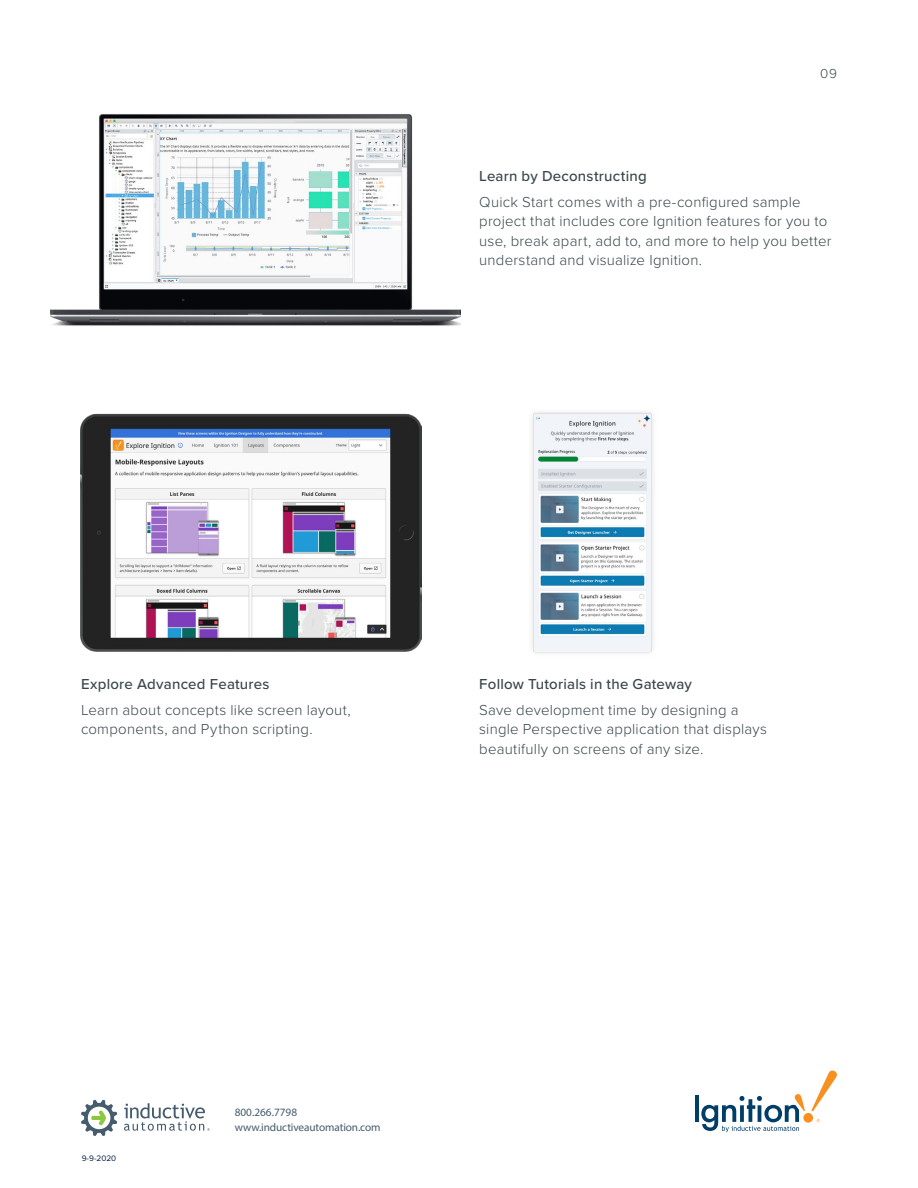
<style>
.page{position:relative;width:918px;height:1188px;background:#fff}
.page>*{position:absolute;margin:0;border:0;box-sizing:border-box;transform-origin:0 0}
.t1{font:300 15px/19.5px "Proxima Nova";letter-spacing:.015em;color:#39464b}
.t2{font:500 15px "Proxima Nova";letter-spacing:.015em;color:#39464b}
.t3{font:300 13.5px "Proxima Nova";color:#39464b}
.t4{font:11.25px/14.9px "Myriad Pro";letter-spacing:-.01em;color:#445c6d}
.t5{font:8.25px "Proxima Nova";color:#002143}
</style>
<div class="page">
<hr style="left:695px;top:1096px;width:3px;height:26px;background:#003e69">
<svg style="left:811px;top:1071px;width:26px;height:40px"></svg>
<svg style="left:701px;top:1094px;width:104px;height:38px"></svg>
<div style="left:803px;top:1113px;width:10px;height:10px;background:#f7901e;border-radius:50%"></div>
<svg style="left:124px;top:1103px;width:86px;height:28px"></svg>
<svg style="left:81px;top:1100px;width:36px;height:36px"></svg>
<img style="left:51px;top:114px;width:409px;height:212px">
<img style="left:81px;top:413px;width:340px;height:239px">
<img style="left:531px;top:412px;width:122px;height:241px">
<p class="t3" style="left:820px;top:64px;width:18px">09</p>
<p class="t2" style="left:479px;top:164px;width:169px">Learn by Deconstructing</p>
<p class="t1" style="left:479px;top:191px;width:354px">Quick Start comes with a pre-configured sample project that includes core Ignition features for you to use, break apart, add to, and more to help you better understand and visualize Ignition.</p>
<p class="t2" style="left:81px;top:673px;width:190px">Explore Advanced Features</p>
<p class="t1" style="left:81px;top:699px;width:271px">Learn about concepts like screen layout, components, and Python scripting.</p>
<p class="t2" style="left:479px;top:673px;width:214px">Follow Tutorials in the Gateway</p>
<p class="t1" style="left:479px;top:699px;width:289px">Save development time by designing a single Perspective application that displays beautifully on screens of any size.</p>
<p class="t5" style="left:82px;top:1152px;width:36px">9-9-2020</p>
<p class="t4" style="left:235px;top:1105px;width:147px">800.266.7798 www.inductiveautomation.com</p>
</div>
